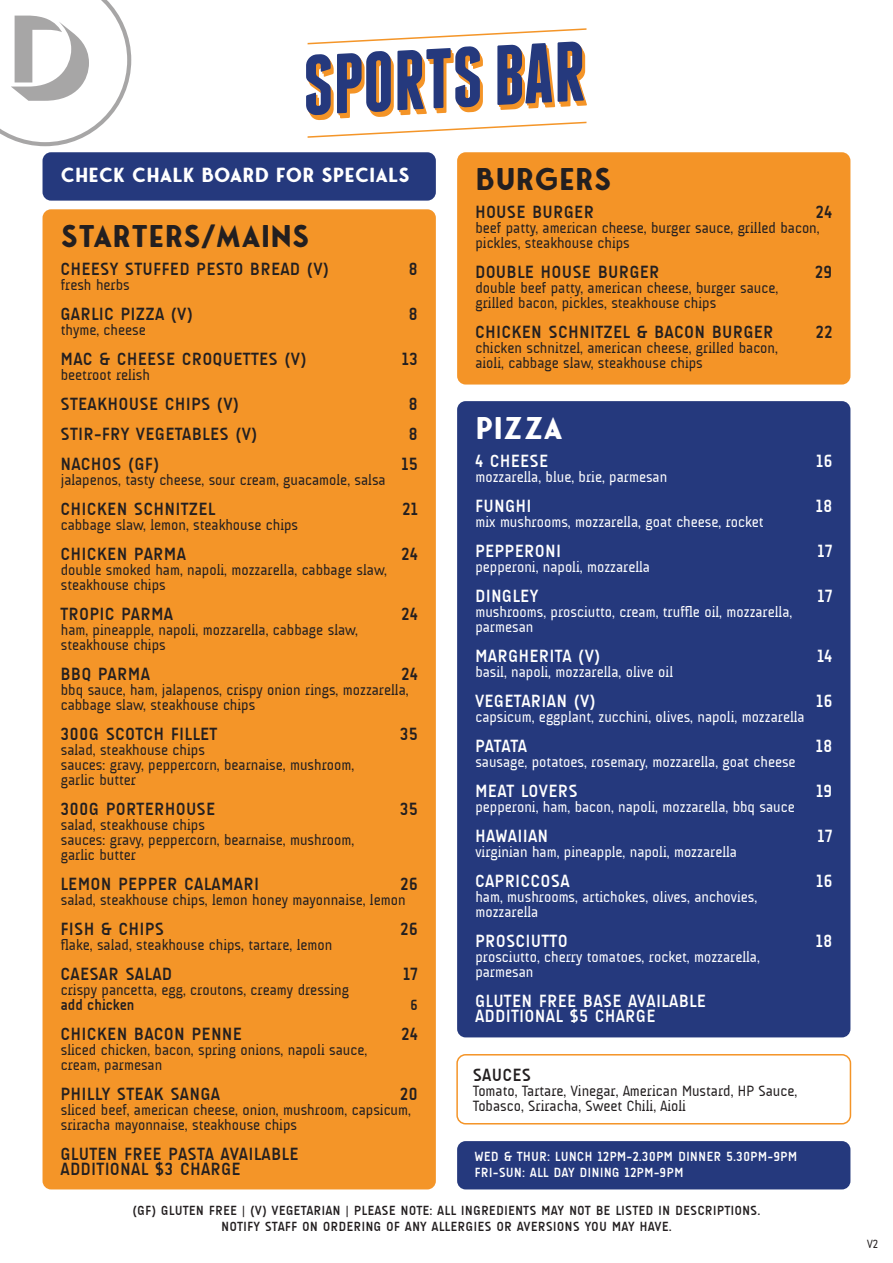
<style>
.page{position:relative;width:893px;height:1263px;background:#fff}
.page>*{position:absolute;margin:0;border:0;box-sizing:border-box;transform-origin:0 0}
.t1{font:30px "Fonseca Rounded";color:#231f20}
.t2{font:30px "Fonseca Rounded";letter-spacing:-.005em;color:#fff}
.t3{font:19.5px "Fonseca Rounded";color:#fff}
.t4{font:700 18px/15px "A Udimat";letter-spacing:.05em;color:#231f20}
.t5{font:700 18px/15px "A Udimat";letter-spacing:.05em;color:#fff}
.t6{font:15px/15px "A Udimat";color:#231f20}
.t7{font:15px/15px "A Udimat";color:#fff}
.t8{font:700 15px "A Udimat";color:#231f20}
.t9{font:700 13.5px/16.2px "A Udimat";letter-spacing:.05em;color:#231f20;text-align:center}
.t10{font:700 13.5px/16.2px "A Udimat";letter-spacing:.05em;color:#fff}
.t11{font:12px "A Udimat";color:#231f20}
.s1{font-weight:700}
</style>
<div class="page">
<svg style="left:306px;top:28px;width:281px;height:110px"></svg>
<div style="left:456px;top:1054px;width:395px;height:70px;border:2px solid #f49427;border-radius:9px"></div>
<div style="left:457px;top:401px;width:393px;height:636px;background:#25397d;border-radius:9px"></div>
<div style="left:457px;top:152px;width:393px;height:232px;background:#f49427;border-radius:9px"></div>
<svg style="left:0;top:0;width:131px;height:146px"></svg>
<div style="left:43px;top:152px;width:393px;height:49px;background:#25397d;border-radius:9px"></div>
<div style="left:43px;top:209px;width:393px;height:980px;background:#f49528;border-radius:9px"></div>
<div style="left:457px;top:1141px;width:393px;height:48px;background:#25397d;border-radius:9px"></div>
<p class="t3" style="left:61px;top:166px;width:351px">CHECK CHALK BOARD FOR SPECIALS</p>
<p class="t1" style="left:61px;top:222px;width:250px">STARTERS/MAINS</p>
<p class="t4" style="left:61px;top:262px;width:269px">CHEESY STUFFED PESTO BREAD (V)</p>
<p class="t4" style="left:409px;top:262px;width:10px">8</p>
<p class="t6" style="left:61px;top:278px;width:70px">fresh herbs</p>
<p class="t4" style="left:61px;top:307px;width:133px">GARLIC PIZZA (V)</p>
<p class="t4" style="left:409px;top:307px;width:10px">8</p>
<p class="t6" style="left:61px;top:323px;width:86px">thyme, cheese</p>
<p class="t4" style="left:61px;top:352px;width:247px">MAC &amp; CHEESE CROQUETTES (V)</p>
<p class="t4" style="left:402px;top:352px;width:17px">13</p>
<p class="t6" style="left:61px;top:368px;width:91px">beetroot relish</p>
<p class="t4" style="left:61px;top:397px;width:179px">STEAKHOUSE CHIPS (V)</p>
<p class="t4" style="left:409px;top:397px;width:10px">8</p>
<p class="t4" style="left:61px;top:427px;width:198px">STIR-FRY VEGETABLES (V)</p>
<p class="t4" style="left:409px;top:427px;width:10px">8</p>
<p class="t4" style="left:61px;top:457px;width:100px">NACHOS (GF)</p>
<p class="t4" style="left:402px;top:457px;width:17px">15</p>
<p class="t6" style="left:61px;top:473px;width:326px">jalapenos, tasty cheese, sour cream, guacamole, salsa</p>
<p class="t4" style="left:61px;top:502px;width:156px">CHICKEN SCHNITZEL</p>
<p class="t4" style="left:402px;top:502px;width:17px">21</p>
<p class="t6" style="left:61px;top:518px;width:239px">cabbage slaw, lemon, steakhouse chips</p>
<p class="t4" style="left:61px;top:547px;width:126px">CHICKEN PARMA</p>
<p class="t4" style="left:401px;top:547px;width:18px">24</p>
<p class="t6" style="left:61px;top:563px;width:327px">double smoked ham, napoli, mozzarella, cabbage slaw, steakhouse chips</p>
<p class="t4" style="left:61px;top:607px;width:114px">TROPIC PARMA</p>
<p class="t4" style="left:401px;top:607px;width:18px">24</p>
<p class="t6" style="left:61px;top:623px;width:299px">ham, pineapple, napoli, mozzarella, cabbage slaw, steakhouse chips</p>
<p class="t4" style="left:61px;top:667px;width:90px">BBQ PARMA</p>
<p class="t4" style="left:401px;top:667px;width:18px">24</p>
<p class="t6" style="left:61px;top:683px;width:349px">bbq sauce, ham, jalapenos, crispy onion rings, mozzarella, cabbage slaw, steakhouse chips</p>
<p class="t4" style="left:61px;top:727px;width:158px">300G SCOTCH FILLET</p>
<p class="t4" style="left:400px;top:727px;width:19px">35</p>
<p class="t6" style="left:61px;top:743px;width:146px">salad, steakhouse chips</p>
<p class="t6" style="left:61px;top:758px;width:295px">sauces: gravy, peppercorn, bearnaise, mushroom, garlic butter</p>
<p class="t4" style="left:61px;top:802px;width:156px">300G PORTERHOUSE</p>
<p class="t4" style="left:400px;top:802px;width:19px">35</p>
<p class="t6" style="left:61px;top:818px;width:146px">salad, steakhouse chips</p>
<p class="t6" style="left:61px;top:833px;width:295px">sauces: gravy, peppercorn, bearnaise, mushroom, garlic butter</p>
<p class="t4" style="left:61px;top:877px;width:200px">LEMON PEPPER CALAMARI</p>
<p class="t4" style="left:401px;top:877px;width:18px">26</p>
<p class="t6" style="left:61px;top:893px;width:346px">salad, steakhouse chips, lemon honey mayonnaise, lemon</p>
<p class="t4" style="left:61px;top:922px;width:105px">FISH &amp; CHIPS</p>
<p class="t4" style="left:401px;top:922px;width:18px">26</p>
<p class="t6" style="left:61px;top:938px;width:273px">flake, salad, steakhouse chips, tartare, lemon</p>
<p class="t4" style="left:61px;top:967px;width:113px">CAESAR SALAD</p>
<p class="t4" style="left:403px;top:967px;width:16px">17</p>
<p class="t6" style="left:61px;top:983px;width:290px">crispy pancetta, egg, croutons, creamy dressing <span class="s1">add chicken</span></p>
<p class="t8" style="left:411px;top:997px;width:8px">6</p>
<p class="t4" style="left:61px;top:1027px;width:182px">CHICKEN BACON PENNE</p>
<p class="t4" style="left:401px;top:1027px;width:18px">24</p>
<p class="t6" style="left:61px;top:1043px;width:308px">sliced chicken, bacon, spring onions, napoli sauce, cream, parmesan</p>
<p class="t4" style="left:61px;top:1087px;width:161px">PHILLY STEAK SANGA</p>
<p class="t4" style="left:400px;top:1087px;width:19px">20</p>
<p class="t6" style="left:61px;top:1103px;width:352px">sliced beef, american cheese, onion, mushroom, capsicum, sriracha mayonnaise, steakhouse chips</p>
<p class="t4" style="left:61px;top:1147px;width:239px">GLUTEN FREE PASTA AVAILABLE<br>ADDITIONAL $3 CHARGE</p>
<p class="t1" style="left:475px;top:165px;width:138px">BURGERS</p>
<p class="t4" style="left:475px;top:204px;width:120px">HOUSE BURGER</p>
<p class="t4" style="left:816px;top:204px;width:18px">24</p>
<p class="t6" style="left:475px;top:221px;width:346px">beef patty, american cheese, burger sauce, grilled bacon, pickles, steakhouse chips</p>
<p class="t4" style="left:475px;top:264px;width:185px">DOUBLE HOUSE BURGER</p>
<p class="t4" style="left:815px;top:264px;width:19px">29</p>
<p class="t6" style="left:475px;top:281px;width:304px">double beef patty, american cheese, burger sauce, grilled bacon, pickles, steakhouse chips</p>
<p class="t4" style="left:475px;top:324px;width:299px">CHICKEN SCHNITZEL &amp; BACON BURGER</p>
<p class="t4" style="left:816px;top:324px;width:18px">22</p>
<p class="t6" style="left:475px;top:341px;width:304px">chicken schnitzel, american cheese, grilled bacon, aioli, cabbage slaw, steakhouse chips</p>
<p class="t2" style="left:475px;top:414px;width:89px">PIZZA</p>
<p class="t5" style="left:475px;top:454px;width:74px">4 CHEESE</p>
<p class="t5" style="left:817px;top:454px;width:17px">16</p>
<p class="t7" style="left:475px;top:470px;width:193px">mozzarella, blue, brie, parmesan</p>
<p class="t5" style="left:475px;top:499px;width:57px">FUNGHI</p>
<p class="t5" style="left:816px;top:499px;width:18px">18</p>
<p class="t7" style="left:475px;top:515px;width:290px">mix mushrooms, mozzarella, goat cheese, rocket</p>
<p class="t5" style="left:475px;top:544px;width:87px">PEPPERONI</p>
<p class="t5" style="left:818px;top:544px;width:16px">17</p>
<p class="t7" style="left:475px;top:560px;width:176px">pepperoni, napoli, mozzarella</p>
<p class="t5" style="left:475px;top:589px;width:64px">DINGLEY</p>
<p class="t5" style="left:818px;top:589px;width:16px">17</p>
<p class="t7" style="left:475px;top:605px;width:318px">mushrooms, prosciutto, cream, truffle oil, mozzarella, parmesan</p>
<p class="t5" style="left:475px;top:649px;width:126px">MARGHERITA (V)</p>
<p class="t5" style="left:817px;top:649px;width:16px">14</p>
<p class="t7" style="left:475px;top:665px;width:199px">basil, napoli, mozzarella, olive oil</p>
<p class="t5" style="left:475px;top:694px;width:122px">VEGETARIAN (V)</p>
<p class="t5" style="left:817px;top:694px;width:17px">16</p>
<p class="t7" style="left:475px;top:710px;width:331px">capsicum, eggplant, zucchini, olives, napoli, mozzarella</p>
<p class="t5" style="left:475px;top:739px;width:53px">PATATA</p>
<p class="t5" style="left:816px;top:739px;width:18px">18</p>
<p class="t7" style="left:475px;top:755px;width:322px">sausage, potatoes, rosemary, mozzarella, goat cheese</p>
<p class="t5" style="left:475px;top:784px;width:103px">MEAT LOVERS</p>
<p class="t5" style="left:816px;top:784px;width:17px">19</p>
<p class="t7" style="left:475px;top:800px;width:321px">pepperoni, ham, bacon, napoli, mozzarella, bbq sauce</p>
<p class="t5" style="left:475px;top:829px;width:74px">HAWAIIAN</p>
<p class="t5" style="left:818px;top:829px;width:16px">17</p>
<p class="t7" style="left:475px;top:845px;width:263px">virginian ham, pineapple, napoli, mozzarella</p>
<p class="t5" style="left:475px;top:874px;width:95px">CAPRICCOSA</p>
<p class="t5" style="left:817px;top:874px;width:17px">16</p>
<p class="t7" style="left:475px;top:890px;width:283px">ham, mushrooms, artichokes, olives, anchovies, mozzarella</p>
<p class="t5" style="left:475px;top:934px;width:93px">PROSCIUTTO</p>
<p class="t5" style="left:816px;top:934px;width:18px">18</p>
<p class="t7" style="left:475px;top:950px;width:286px">prosciutto, cherry tomatoes, rocket, mozzarella, parmesan</p>
<p class="t5" style="left:475px;top:994px;width:232px">GLUTEN FREE BASE AVAILABLE<br>ADDITIONAL $5 CHARGE</p>
<p class="t4" style="left:473px;top:1067px;width:59px">SAUCES</p>
<p class="t6" style="left:473px;top:1083px;width:325px">Tomato, Tartare, Vinegar, American Mustard, HP Sauce,<br>Tobasco, Sriracha, Sweet Chili, Aioli</p>
<p class="t10" style="left:475px;top:1148px;width:324px">WED &amp; THUR: LUNCH 12PM-2.30PM DINNER 5.30PM-9PM<br>FRI-SUN: ALL DAY DINING 12PM-9PM</p>
<p class="t9" style="left:133px;top:1202px;width:629px">(GF) GLUTEN FREE | (V) VEGETARIAN | PLEASE NOTE: ALL INGREDIENTS MAY NOT BE LISTED IN DESCRIPTIONS.<br>NOTIFY STAFF ON ORDERING OF ANY ALLERGIES OR AVERSIONS YOU MAY HAVE.</p>
<p class="t11" style="left:867px;top:1237px;width:12px">V2</p>
</div>
